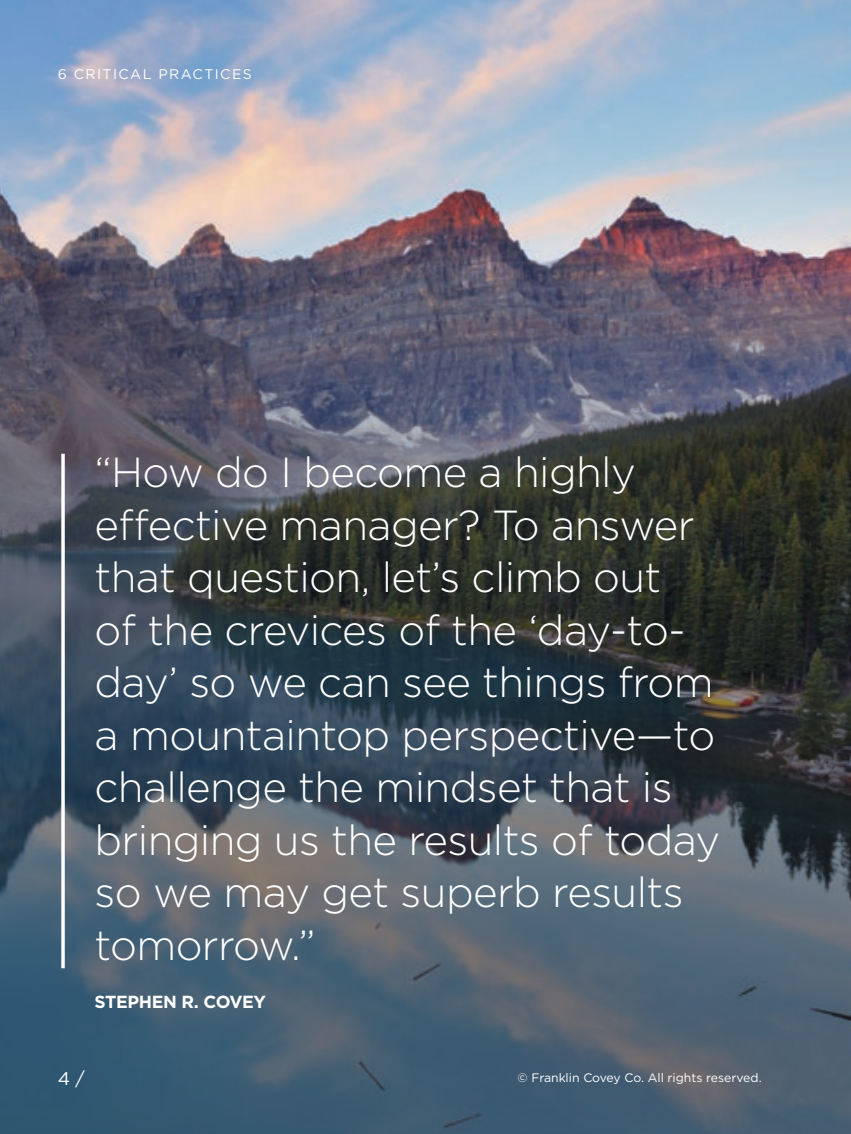
<style>
.page{position:relative;width:851px;height:1134px;background:#fff}
.page>*{position:absolute;margin:0;border:0;box-sizing:border-box;transform-origin:0 0}
.t1{font:300 42px/52.5px "Gotham";letter-spacing:-.015em;color:#fff}
.t2{font:18.38px "Gotham";color:#fff}
.t3{font:700 17.5px "Gotham";letter-spacing:-.02em;color:#fff}
.t4{font:14px "Gotham";letter-spacing:.1em;color:#fff}
.t5{font:12.25px "Gotham";color:#fff}
</style>
<div class="page">
<img style="left:0;top:0;width:850px;height:1134px">
<svg style="left:61px;top:454px;width:4px;height:514px"></svg>
<p class="t4" style="left:58px;top:65px;width:195px">6 CRITICAL PRACTICES</p>
<p class="t1" style="left:94px;top:445px;width:627px">“How do I become a highly effective manager? To answer that question, let’s climb out<br>of the crevices of the ‘day-to&shy;day’ so we can see things from a mountaintop perspective—to challenge the mindset that is bringing us the results of today so we may get superb results tomorrow.”</p>
<p class="t3" style="left:94px;top:990px;width:173px">STEPHEN R. COVEY</p>
<p class="t2" style="left:58px;top:1066px;width:29px">4 /</p>
<p class="t5" style="left:517px;top:1070px;width:246px">© Franklin Covey Co. All rights reserved.</p>
</div>
